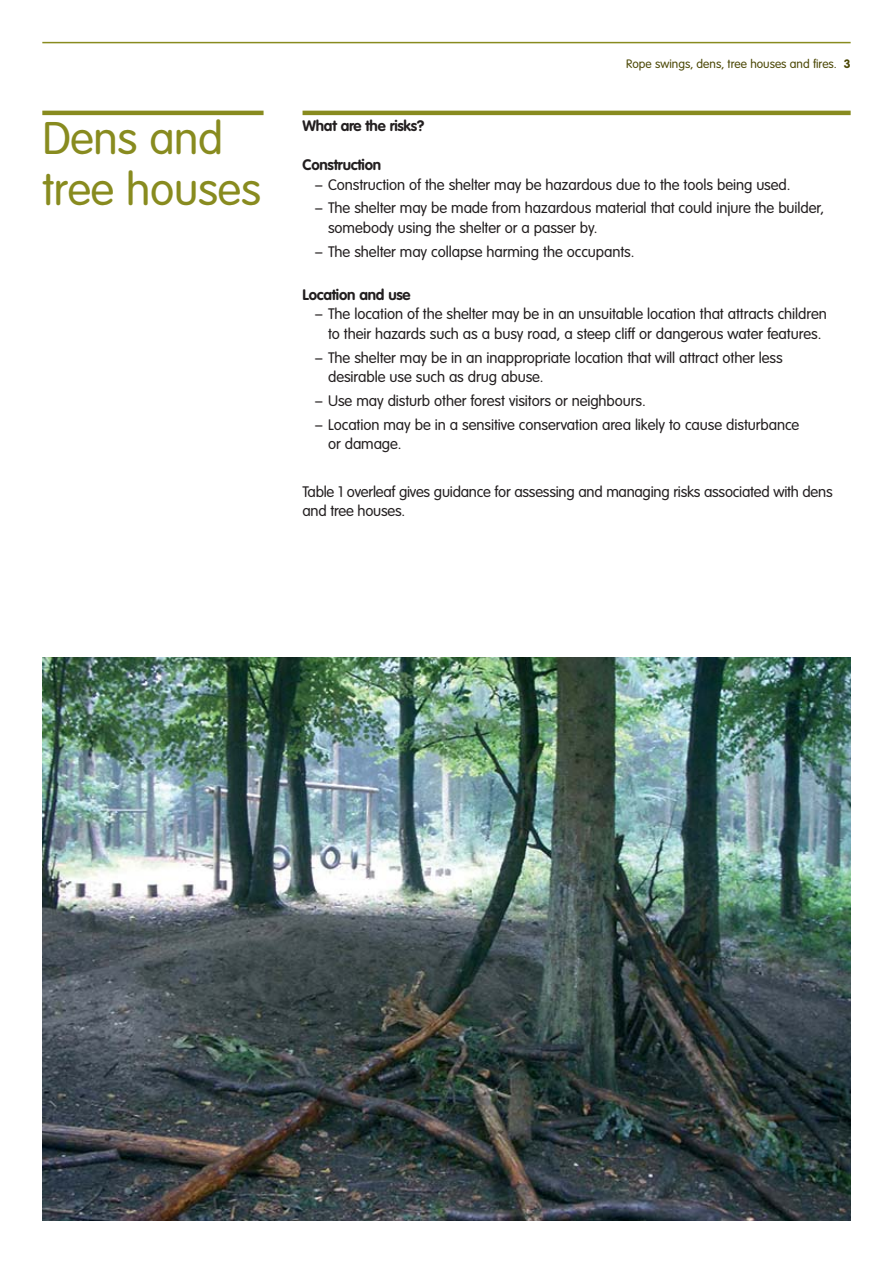
<style>
.page{position:relative;width:893px;height:1263px;background:#fff}
.page>*{position:absolute;margin:0;border:0;box-sizing:border-box;transform-origin:0 0}
.t1{font:300 45px "VAG Rounded";letter-spacing:-.005em;color:#888b1f}
.t2{font:300 15px/19.5px "VAG Rounded";letter-spacing:-.005em;color:#231f20}
.t3{font:700 15px "VAG Rounded";letter-spacing:-.015em;color:#231f20}
.t4{font:300 12px "VAG Rounded";color:#4b4705}
.s1{font-weight:700}
</style>
<div class="page">
<hr style="left:42px;top:42px;width:808px;height:1px;background:#888b1f">
<hr style="left:42px;top:111px;width:221px;height:4px;background:#888b1f">
<hr style="left:302px;top:111px;width:548px;height:4px;background:#888b1f">
<img style="left:42px;top:658px;width:808px;height:562px">
<p class="t1" style="left:42px;top:119px;width:182px">Dens and</p>
<h1 class="t1" style="left:42px;top:170px;width:220px">tree houses</h1>
<h1 class="t3" style="left:302px;top:120px;width:123px">What are the risks?</h1>
<p class="t4" style="left:626px;top:58px;width:226px">Rope swings, dens, tree houses and fires. <span class="s1">3</span></p>
<h2 class="t3" style="left:302px;top:159px;width:80px">Construction</h2>
<p class="t2" style="left:315px;top:176px;width:477px">– Construction of the shelter may be hazardous due to the tools being used.</p>
<p class="t2" style="left:315px;top:199px;width:510px">– The shelter may be made from hazardous material that could injure the builder,</p>
<p class="t2" style="left:328px;top:219px;width:271px">somebody using the shelter or a passer by.</p>
<p class="t2" style="left:315px;top:243px;width:321px">– The shelter may collapse harming the occupants.</p>
<h2 class="t3" style="left:302px;top:288px;width:110px">Location and use</h2>
<p class="t2" style="left:315px;top:305px;width:513px;text-align:center">– The location of the shelter may be in an unsuitable location that attracts children to their hazards such as a busy road, a steep cliff or dangerous water features.</p>
<p class="t2" style="left:328px;top:349px;width:456px;text-indent:-13px">– The shelter may be in an inappropriate location that will attract other less desirable use such as drug abuse.</p>
<p class="t2" style="left:315px;top:392px;width:332px">– Use may disturb other forest visitors or neighbours.</p>
<p class="t2" style="left:328px;top:416px;width:473px;text-indent:-13px">– Location may be in a sensitive conservation area likely to cause disturbance or damage.</p>
<p class="t2" style="left:302px;top:483px;width:531px">Table 1 overleaf gives guidance for assessing and managing risks associated with dens and tree houses.</p>
</div>
